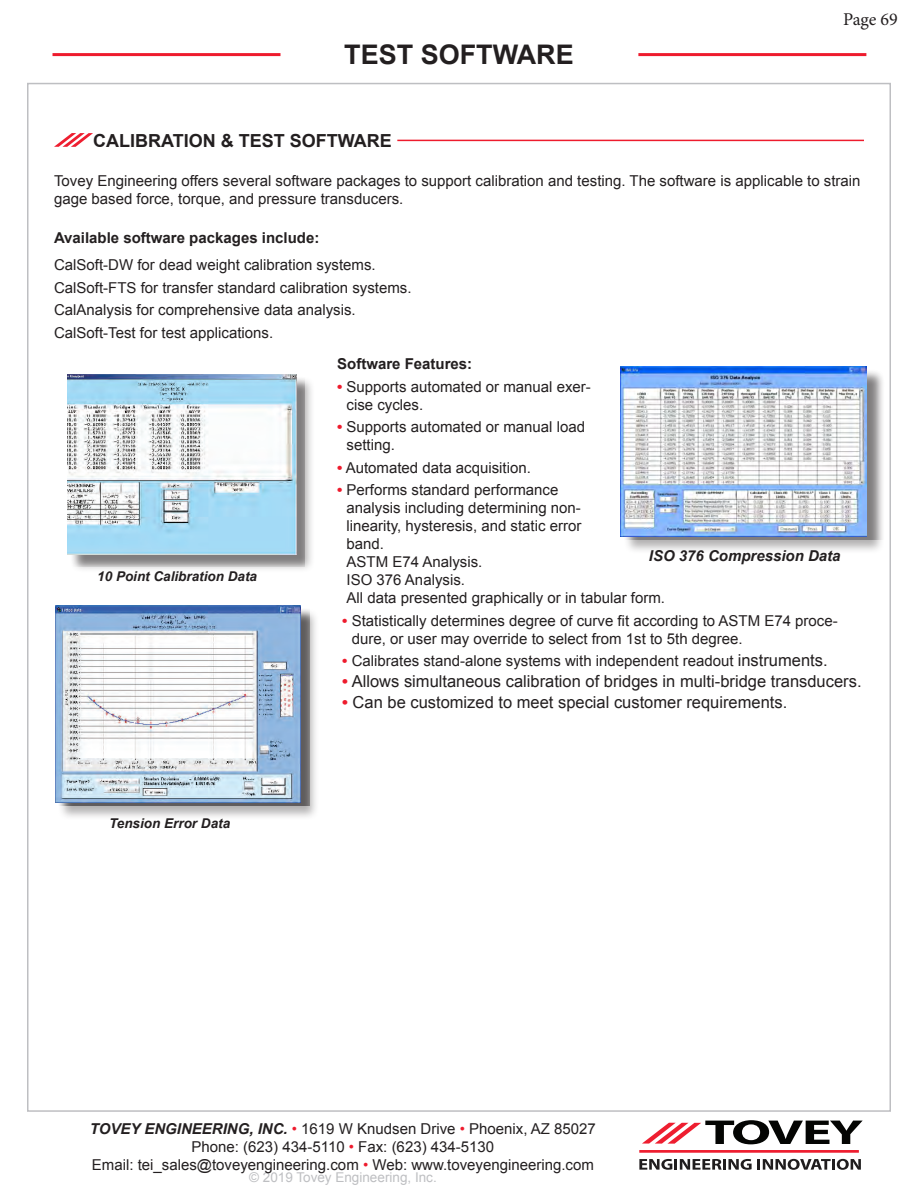
<style>
.page{position:relative;width:918px;height:1188px;background:#fff}
.page>*{position:absolute;margin:0;border:0;box-sizing:border-box;transform-origin:0 0}
.t1{font:700 27px "Arial";color:#231f20}
.t2{font:700 18px "Arial";color:#231f20}
.t3{font:18px "Minion Pro";letter-spacing:-.005em;color:#231f20}
.t4{font:16.5px "Arial";color:#231f20}
.t5{font:15px/18px "Arial";color:#231f20}
.t6{font:700 15px "Arial";color:#231f20}
.t7{font:italic 700 15px "Arial";color:#231f20}
.t8{font:italic 700 13.5px "Arial";color:#231f20}
.t9{font:13.5px "Arial";color:#bebfc2}
.s1{font-weight:700;color:#ee1b2d}
.s2{font-size:16.5px}
.s3{font-weight:700;font-style:italic}
.s4{color:#ee1b2d}
</style>
<div class="page">
<hr style="left:53px;top:53px;width:228px;height:3px;background:#ee1b2d">
<hr style="left:638px;top:53px;width:228px;height:3px;background:#ee1b2d">
<hr style="left:639px;top:1150px;width:220px;height:3px;background:#ee1e30">
<svg style="left:642px;top:1120px;width:221px;height:24px"></svg>
<svg style="left:639px;top:1159px;width:113px;height:11px"></svg>
<svg style="left:758px;top:1159px;width:103px;height:11px"></svg>
<hr style="left:397px;top:140px;width:467px;height:1px;background:#ee1b2d">
<svg style="left:54px;top:133px;width:39px;height:14px"></svg>
<div style="left:623px;top:369px;width:262px;height:186px;background:#231f20;opacity:.35"></div>
<div style="left:623px;top:369px;width:261px;height:171px;background:#231f20;opacity:.35"></div>
<img style="left:621px;top:367px;width:246px;height:169px">
<div style="left:70px;top:376px;width:245px;height:197px;background:#231f20;opacity:.35"></div>
<div style="left:70px;top:377px;width:234px;height:189px;background:#231f20;opacity:.35"></div>
<img style="left:68px;top:374px;width:229px;height:180px">
<div style="left:58px;top:608px;width:261px;height:213px;background:#231f20;opacity:.35"></div>
<div style="left:58px;top:608px;width:251px;height:198px;background:#231f20;opacity:.35"></div>
<img style="left:55px;top:606px;width:245px;height:196px">
<h1 class="t1" style="left:344px;top:36px;width:231px">TEST SOFTWARE</h1>
<p class="t3" style="left:843px;top:8px;width:56px">Page 69</p>
<p class="t2" style="left:93px;top:129px;width:300px">CALIBRATION &amp; TEST SOFTWARE</p>
<p class="t5" style="left:54px;top:172px;width:808px">Tovey Engineering offers several software packages to support calibration and testing. The software is applicable to strain gage based force, torque, and pressure transducers.</p>
<p class="t6" style="left:54px;top:228px;width:267px">Available software packages include:</p>
<p class="t5" style="left:54px;top:254px;width:359px;line-height:22.5px">CalSoft-DW for dead weight calibration systems.<br>CalSoft-FTS for transfer standard calibration systems.<br>CalAnalysis for comprehensive data analysis.<br>CalSoft-Test for test applications.</p>
<p class="t6" style="left:337px;top:354px;width:137px">Software Features:</p>
<p class="t5" style="left:347px;top:378px;width:246px;text-indent:-9px"><span class="s1">•</span> Supports automated or manual exer&shy;cise cycles.</p>
<p class="t5" style="left:347px;top:418px;width:240px;text-indent:-9px"><span class="s1">•</span> Supports automated or manual load setting.</p>
<p class="t5" style="left:337px;top:459px;width:195px"><span class="s1">•</span> Automated data acquisition.</p>
<p class="t5" style="left:347px;top:481px;width:320px;text-indent:-9px"><span class="s1">•</span> Performs standard performance<br>analysis including determining non-<br>linearity, hysteresis, and static error<br>band.<br>ASTM E74 Analysis.<br>ISO 376 Analysis.<br>All data presented graphically or in tabular form.</p>
<p class="t5" style="left:352px;top:612px;width:488px;text-indent:-9px"><span class="s1">•</span> Statistically determines degree of curve fit according to ASTM E74 proce&shy;dure, or user may override to select from 1st to 5th degree.</p>
<p class="t5" style="left:342px;top:652px;width:487px"><span class="s1">•</span> Calibrates stand-alone systems with independent readout <span class="s2">instruments.</span></p>
<p class="t4" style="left:342px;top:671px;width:521px"><span class="s1">•</span> Allows simultaneous calibration of bridges in multi-bridge transducers.</p>
<p class="t4" style="left:342px;top:692px;width:447px"><span class="s1">•</span> Can be customized to meet special customer requirements.</p>
<p class="t7" style="left:649px;top:546px;width:193px">ISO 376 Compression Data</p>
<p class="t8" style="left:97px;top:567px;width:161px">10 Point Calibration Data</p>
<p class="t8" style="left:109px;top:815px;width:123px">Tension Error Data</p>
<p class="t5" style="left:90px;top:1120px;width:507px;text-align:center"><span class="s3">TOVEY ENGINEERING, INC.</span> <span class="s4">•</span> 1619 W Knudsen Drive <span class="s4">•</span> Phoenix, AZ 85027<br>Phone: (623) 434-5110 <span class="s4">•</span> Fax: (623) 434-5130<br>Email: tei_sales@toveyengineering.com <span class="s4">•</span> Web: www.toveyengineering.com</p>
<p class="t9" style="left:249px;top:1169px;width:189px">© 2019 Tovey Engineering, Inc.</p>
</div>
